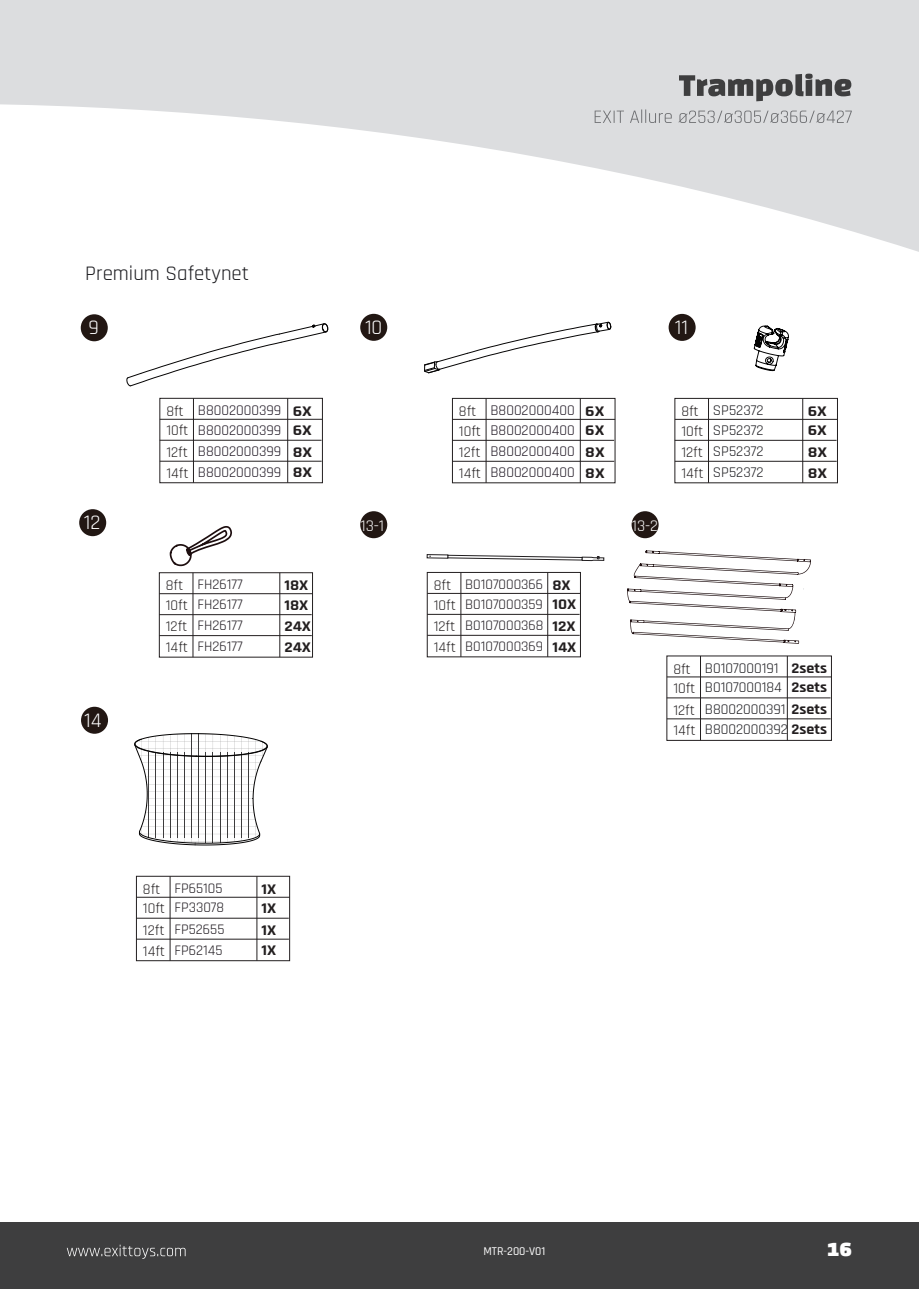
<style>
.page{position:relative;width:919px;height:1289px;background:#fff}
.page>*{position:absolute;margin:0;border:0;box-sizing:border-box;transform-origin:0 0}
.t1{font:21px "Changa One";color:#fff}
.t2{font:20.85px "Rajdhani";color:#1a1a1e}
.t3{font:20.85px "Rajdhani";color:#fff}
.t4{font:16.35px "Rajdhani";color:#fff}
.t5{font:14.85px/19.6px "Rajdhani";color:#1e1622}
.t6{font:14.85px/19.6px "Rajdhani";color:#1a1a1e}
.t7{font:700 14.85px "Rajdhani";color:#231f20;scale:1.13 1}
.t8{font:700 14.85px "Rajdhani";color:#231f20;scale:1.2 1}
.t9{font:700 14.85px "Rajdhani";color:#231f20;scale:1.08 1}
.t10{font:14.7px/19.6px "Rajdhani";color:#1e191f}
.t11{font:500 12px "Rajdhani";color:#fff}
.s1{color:#231f20}
.s2{font-weight:700;color:#231f20}
.s3{font-size:14.85px;color:#231f20}
.s4{font-weight:700;font-size:14.85px;color:#231f20}
</style>
<div class="page">
<div style="left:0;top:1222px;width:918px;height:66px;background:#3e3e3f"></div>
<svg style="left:0;top:0;width:918px;height:252px;fill:#dcdddf"></svg>
<svg style="left:126px;top:323px;width:202px;height:64px"></svg>
<div style="left:81px;top:314px;width:27px;height:27px;background:#221713;border-radius:50%"></div>
<div style="left:160px;top:398px;width:162px;height:85px;border:1px solid #231f20"></div>
<hr style="left:160px;top:419px;width:162px;height:1px;background:#231f20">
<hr style="left:160px;top:440px;width:161px;height:1px;background:#231f20">
<hr style="left:160px;top:461px;width:161px;height:1px;background:#231f20">
<hr style="left:193px;top:398px;width:1px;height:85px;background:#231f20">
<hr style="left:287px;top:398px;width:1px;height:85px;background:#231f20">
<div style="left:360px;top:314px;width:27px;height:27px;background:#221713;border-radius:50%"></div>
<svg style="left:424px;top:321px;width:187px;height:52px"></svg>
<div style="left:452px;top:398px;width:163px;height:85px;border:1px solid #231f20"></div>
<hr style="left:452px;top:419px;width:163px;height:1px;background:#231f20">
<hr style="left:452px;top:440px;width:162px;height:1px;background:#231f20">
<hr style="left:452px;top:461px;width:162px;height:1px;background:#231f20">
<hr style="left:486px;top:398px;width:1px;height:85px;background:#231f20">
<hr style="left:580px;top:398px;width:1px;height:85px;background:#231f20">
<div style="left:668px;top:314px;width:27px;height:27px;background:#221713;border-radius:50%"></div>
<svg style="left:753px;top:325px;width:36px;height:46px"></svg>
<div style="left:674px;top:398px;width:163px;height:85px;border:1px solid #231f20"></div>
<hr style="left:674px;top:419px;width:163px;height:1px;background:#231f20">
<hr style="left:674px;top:440px;width:162px;height:1px;background:#231f20">
<hr style="left:674px;top:461px;width:162px;height:1px;background:#231f20">
<hr style="left:708px;top:398px;width:1px;height:85px;background:#231f20">
<hr style="left:802px;top:398px;width:1px;height:85px;background:#231f20">
<div style="left:79px;top:509px;width:27px;height:27px;background:#221713;border-radius:50%"></div>
<svg style="left:170px;top:526px;width:62px;height:40px"></svg>
<div style="left:159px;top:572px;width:154px;height:85px;border:1px solid #231f20"></div>
<hr style="left:159px;top:593px;width:153px;height:1px;background:#231f20">
<hr style="left:159px;top:614px;width:152px;height:1px;background:#231f20">
<hr style="left:159px;top:635px;width:153px;height:1px;background:#231f20">
<hr style="left:193px;top:572px;width:1px;height:85px;background:#231f20">
<hr style="left:279px;top:572px;width:1px;height:85px;background:#231f20">
<div style="left:427px;top:554px;width:21px;height:4px;border:1px solid #211e20"></div>
<svg style="left:447px;top:554px;width:157px;height:7px"></svg>
<div style="left:360px;top:511px;width:27px;height:27px;background:#221713;border-radius:50%"></div>
<div style="left:427px;top:572px;width:153px;height:85px;border:1px solid #231f20"></div>
<hr style="left:427px;top:593px;width:153px;height:1px;background:#231f20">
<hr style="left:427px;top:614px;width:152px;height:1px;background:#231f20">
<hr style="left:427px;top:635px;width:152px;height:1px;background:#231f20">
<hr style="left:460px;top:572px;width:1px;height:85px;background:#231f20">
<hr style="left:547px;top:572px;width:1px;height:85px;background:#231f20">
<svg style="left:134px;top:733px;width:134px;height:112px"></svg>
<div style="left:81px;top:706px;width:27px;height:27px;background:#221713;border-radius:50%"></div>
<div style="left:136px;top:876px;width:154px;height:84px;border:1px solid #231f20"></div>
<hr style="left:136px;top:897px;width:154px;height:1px;background:#231f20">
<hr style="left:136px;top:917px;width:153px;height:1px;background:#231f20">
<hr style="left:136px;top:938px;width:153px;height:1px;background:#231f20">
<hr style="left:170px;top:876px;width:1px;height:84px;background:#231f20">
<hr style="left:257px;top:876px;width:1px;height:84px;background:#231f20">
<div style="left:631px;top:511px;width:27px;height:27px;background:#221713;border-radius:50%"></div>
<svg style="left:627px;top:550px;width:183px;height:94px"></svg>
<hr style="left:666px;top:676px;width:165px;height:1px;background:#231f20">
<hr style="left:666px;top:697px;width:164px;height:1px;background:#231f20">
<hr style="left:666px;top:718px;width:164px;height:1px;background:#231f20">
<hr style="left:700px;top:656px;width:1px;height:84px;background:#231f20">
<hr style="left:787px;top:656px;width:1px;height:84px;background:#231f20">
<svg style="left:67px;top:1244px;width:118px;height:14px"></svg>
<svg style="left:594px;top:109px;width:257px;height:14px;background:#c6c7ca"></svg>
<svg style="left:679px;top:74px;width:172px;height:27px;background:#929394"></svg>
<h2 class="t2" style="left:85px;top:266px;width:165px">Premium Safetynet</h2>
<h2 class="t3" style="left:88px;top:319px;width:12px">9</h2>
<h2 class="t3" style="left:84px;top:514px;width:18px">12</h2>
<h2 class="t3" style="left:84px;top:712px;width:19px">14</h2>
<p class="t5" style="left:166px;top:401px;width:147px"><span class="s1">8ft</span> B8002000399 <span class="s2">6X<br></span><span class="s1">10ft</span> B8002000399 <span class="s2">6X</span></p>
<p class="t5" style="left:166px;top:441px;width:147px;line-height:20.7px"><span class="s1">12ft</span> B8002000399 <span class="s2">8X<br></span><span class="s1">14ft</span> B8002000399 <span class="s2">8X</span></p>
<p class="t10" style="left:166px;top:575px;width:78px"><span class="s3">8ft</span> FH26177</p>
<p class="t7" style="left:284px;top:576px;width:23px">18X</p>
<p class="t10" style="left:166px;top:595px;width:78px"><span class="s3">10ft</span> FH26177</p>
<p class="t7" style="left:284px;top:595px;width:23px">18X</p>
<p class="t10" style="left:166px;top:616px;width:78px"><span class="s3">12ft</span> FH26177</p>
<p class="t7" style="left:284px;top:617px;width:25px">24X</p>
<p class="t10" style="left:166px;top:637px;width:78px"><span class="s3">14ft</span> FH26177</p>
<p class="t7" style="left:284px;top:638px;width:25px">24X</p>
<h2 class="t3" style="left:365px;top:319px;width:19px">10</h2>
<p class="t4" style="left:360px;top:519px;width:25px">13-1</p>
<h2 class="t3" style="left:674px;top:319px;width:15px">11</h2>
<p class="t5" style="left:459px;top:401px;width:147px"><span class="s1">8ft</span> B8002000400 <span class="s2">6X<br></span><span class="s1">10ft</span> B8002000400 <span class="s2">6X</span></p>
<p class="t5" style="left:459px;top:441px;width:147px;line-height:20.7px"><span class="s1">12ft</span> B8002000400 <span class="s2">8X<br></span><span class="s1">14ft</span> B8002000400 <span class="s2">8X</span></p>
<p class="t10" style="left:434px;top:575px;width:144px"><span class="s3">8ft</span> B0107000366 <span class="s4">8X<br></span><span class="s3">10ft</span> B0107000359 <span class="s4">10X</span></p>
<p class="t10" style="left:434px;top:615px;width:144px;line-height:20.7px"><span class="s3">12ft</span> B0107000368 <span class="s4">12X<br></span><span class="s3">14ft</span> B0107000369 <span class="s4">14X</span></p>
<p class="t4" style="left:631px;top:519px;width:28px">13-2</p>
<p class="t6" style="left:681px;top:401px;width:84px"><span class="s1">8ft</span> SP52372</p>
<p class="t8" style="left:807px;top:402px;width:17px">6X</p>
<p class="t6" style="left:681px;top:420px;width:84px"><span class="s1">10ft</span> SP52372</p>
<p class="t8" style="left:807px;top:421px;width:17px">6X</p>
<p class="t6" style="left:681px;top:442px;width:84px"><span class="s1">12ft</span> SP52372</p>
<p class="t8" style="left:807px;top:443px;width:18px">8X</p>
<p class="t6" style="left:681px;top:463px;width:84px"><span class="s1">14ft</span> SP52372</p>
<p class="t8" style="left:807px;top:463px;width:18px">8X</p>
<p class="t6" style="left:673px;top:658px;width:155px"><span class="s1">8ft</span> B0107000191 <span class="s2">2sets<br></span><span class="s1">10ft</span> B0107000184</p>
<p class="t6" style="left:673px;top:699px;width:155px;line-height:20.7px"><span class="s1">12ft</span> B8002000391 <span class="s2">2sets<br></span><span class="s1">14ft</span> B8002000392 <span class="s2">2sets</span></p>
<p class="t9" style="left:791px;top:678px;width:34px">2sets</p>
<p class="t10" style="left:143px;top:879px;width:81px"><span class="s3">8ft</span> FP65105</p>
<p class="t7" style="left:261px;top:879px;width:15px">1X</p>
<p class="t10" style="left:143px;top:898px;width:83px"><span class="s3">10ft</span> FP33078</p>
<p class="t7" style="left:261px;top:899px;width:15px">1X</p>
<p class="t10" style="left:143px;top:920px;width:83px"><span class="s3">12ft</span> FP52655</p>
<p class="t7" style="left:261px;top:920px;width:15px">1X</p>
<p class="t10" style="left:143px;top:940px;width:81px"><span class="s3">14ft</span> FP62145</p>
<p class="t7" style="left:261px;top:941px;width:15px">1X</p>
<p class="t11" style="left:483px;top:1246px;width:63px">MTR-200-V01</p>
<h1 class="t1" style="left:826px;top:1235px;width:27px">16</h1>
</div>
